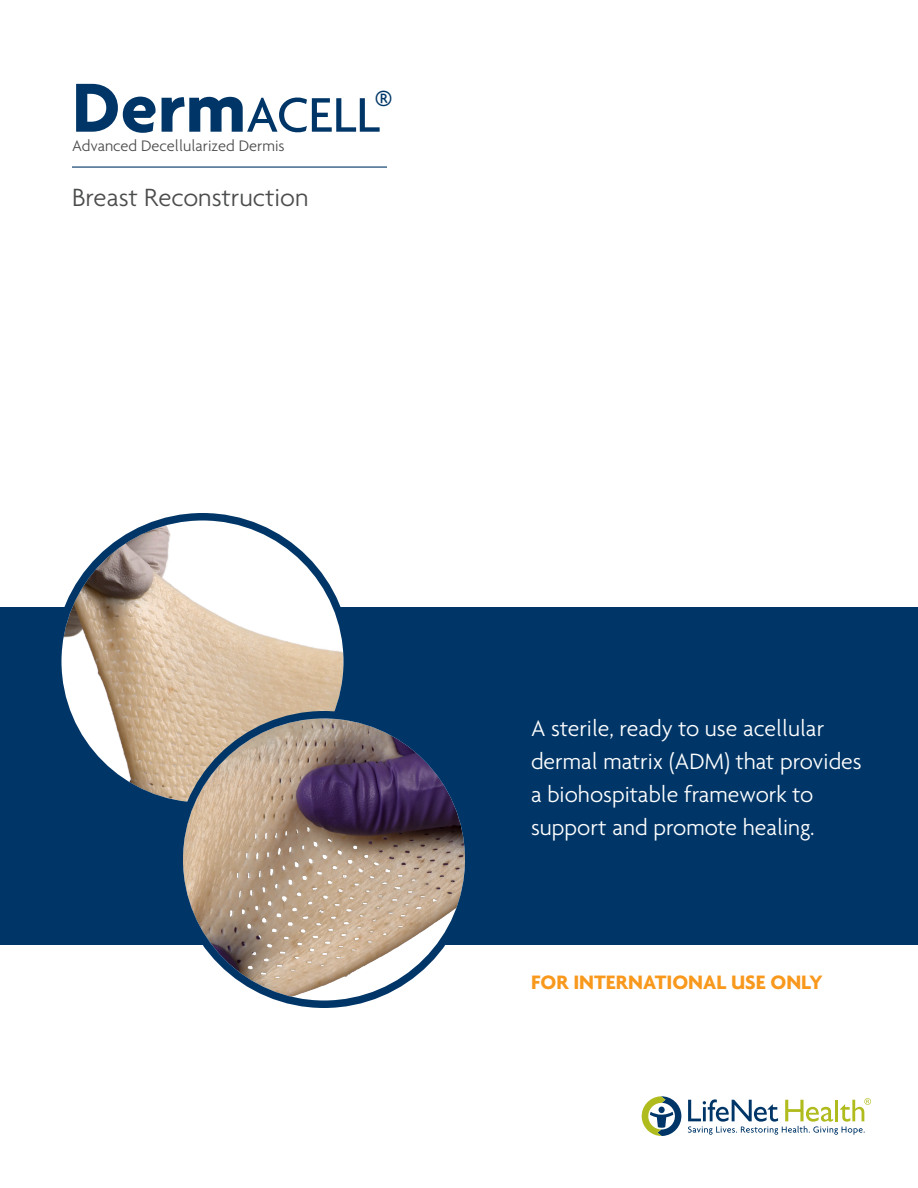
<style>
.page{position:relative;width:918px;height:1188px;background:#fff}
.page>*{position:absolute;margin:0;border:0;box-sizing:border-box;transform-origin:0 0}
.t1{font:500 52.5px "Agenda";color:#003667}
.t2{font:300 27px "Agenda";color:#4b4c4d}
.section_intro{font:300 24px/33px "Agenda";color:#fff}
.t3{font:700 21px "Agenda";color:#f8981c}
.t4{font:300 16.5px "Agenda";color:#4b4c4d}
.s1{font-weight:700;font-size:75px}
</style>
<div class="page">
<div style="left:0;top:608px;width:918px;height:337px;background:#003667"></div>
<svg style="left:58px;top:517px;width:289px;height:289px"></svg>
<img style="left:62px;top:520px;width:282px;height:282px;border-radius:141px">
<div style="left:54px;top:513px;width:297px;height:297px;border:8px solid #003667;border-radius:50%"></div>
<svg style="left:179px;top:715px;width:290px;height:289px"></svg>
<img style="left:183px;top:718px;width:282px;height:282px;border-radius:141px">
<div style="left:176px;top:711px;width:296px;height:297px;border:8px solid #003667;border-radius:50%"></div>
<hr style="left:72px;top:166px;width:315px;height:2px;background:#003667">
<svg style="left:688px;top:1098px;width:183px;height:37px"></svg>
<svg style="left:641px;top:1096px;width:41px;height:40px"></svg>
<p class="t1" style="left:72px;top:83px;width:323px"><span class="s1">Derm</span>ACELL<sup>®</sup></p>
<p class="t4" style="left:72px;top:136px;width:214px">Advanced Decellularized Dermis</p>
<p class="t2" style="left:72px;top:181px;width:238px">Breast Reconstruction</p>
<p class="section_intro" style="left:531px;top:712px;width:332px">A sterile, ready to use acellular dermal matrix (ADM) that provides a biohospitable framework to support and promote healing.</p>
<p class="t3" style="left:531px;top:969px;width:293px">FOR INTERNATIONAL USE ONLY</p>
</div>
